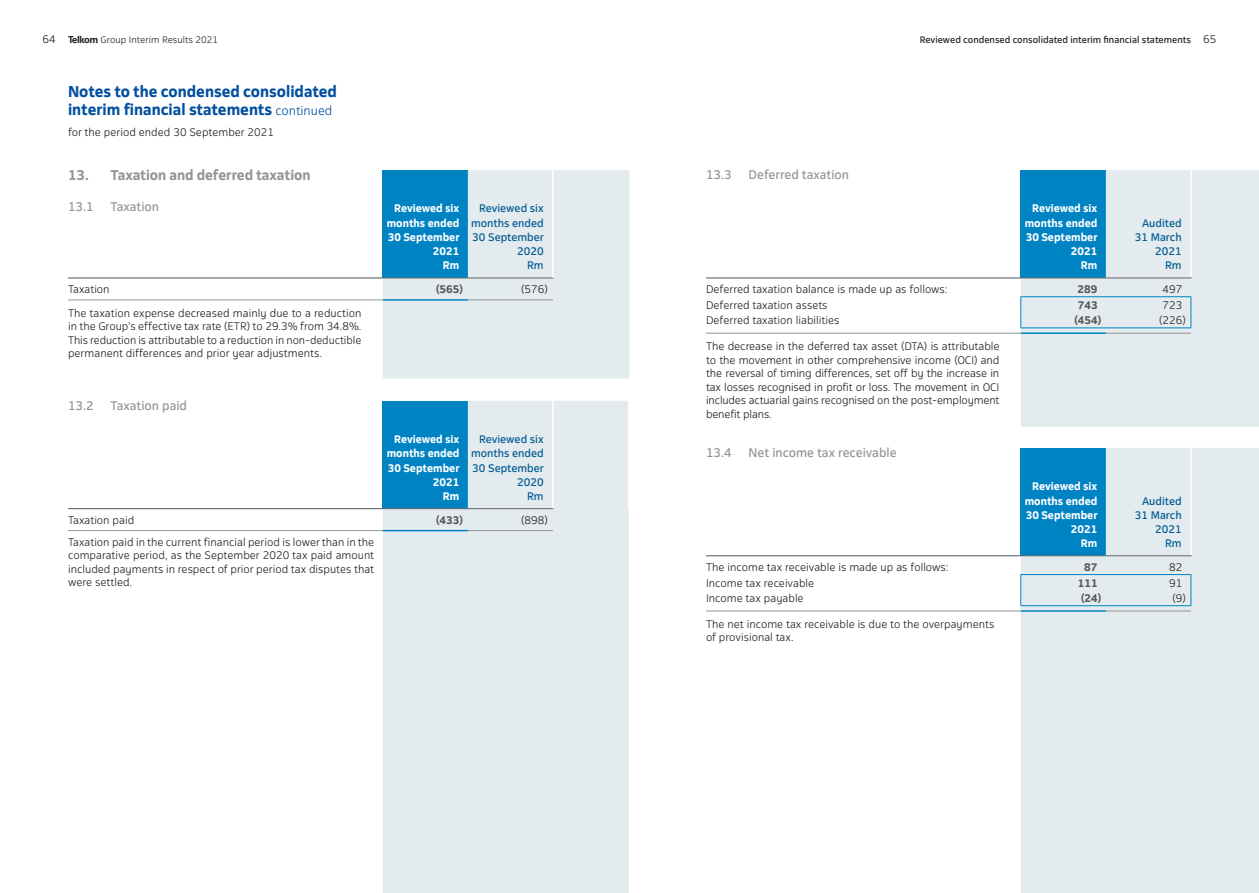
<style>
.page{position:relative;width:1259px;height:893px;background:#fff}
.page>*{position:absolute;margin:0;border:0;box-sizing:border-box;transform-origin:0 0}
.t1{font:700 15px/18px "Telkom 123";color:#014f9e}
.t2{font:700 13.5px "Telkom 123";color:#939598}
.t3{font:12px "Telkom 123";color:#939598}
.t4{font:300 10.5px/13.5px "Telkom 123";color:#231f20;text-align:justify}
.t5{font:700 10.5px/14.2px "Telkom 123";color:#fff;text-align:right}
.t6{font:10.5px/14.2px "Telkom 123";color:#005a93;text-align:right}
.t7{font:700 10.5px "Telkom 123";color:#57585a}
.t8{font:9px "Telkom 123";color:#231f20}
.t9{font:300 9px "Telkom 123";color:#231f20}
.s1{font-weight:300;font-size:10.5px}
.s2{font-weight:300;font-size:12px}
</style>
<div class="page">
<svg style="left:383px;top:170px;width:246px;height:209px;background:#b8d7e5"></svg>
<hr style="left:383px;top:278px;width:85px;height:1px;background:#636366">
<hr style="left:468px;top:278px;width:86px;height:1px;background:#636366">
<hr style="left:68px;top:278px;width:315px;height:1px;background:#475865">
<hr style="left:68px;top:300px;width:315px;height:1px;background:#939598">
<hr style="left:468px;top:300px;width:85px;height:1px;background:#939598">
<hr style="left:552px;top:170px;width:2px;height:108px;background:#fff">
<hr style="left:383px;top:299px;width:85px;height:2px;background:#0083c3">
<svg style="left:1020px;top:448px;width:239px;height:445px;background:#cfe1ea"></svg>
<hr style="left:1190px;top:448px;width:1px;height:107px;background:#fff">
<hr style="left:1020px;top:555px;width:86px;height:1px;background:#636366">
<hr style="left:1106px;top:555px;width:85px;height:1px;background:#636366">
<hr style="left:706px;top:555px;width:314px;height:1px;background:#475865">
<hr style="left:1020px;top:574px;width:86px;height:1px;background:#0083c3">
<hr style="left:1106px;top:574px;width:85px;height:1px;background:#0083c3">
<svg style="left:1020px;top:575px;width:1px;height:30px"></svg>
<svg style="left:1190px;top:575px;width:1px;height:30px"></svg>
<hr style="left:1020px;top:605px;width:86px;height:1px;background:#0083c3">
<hr style="left:1106px;top:605px;width:85px;height:1px;background:#0083c3">
<hr style="left:706px;top:611px;width:314px;height:1px;background:#939598">
<hr style="left:1106px;top:611px;width:85px;height:1px;background:#939598">
<hr style="left:1020px;top:610px;width:86px;height:2px;background:#0083c3">
<svg style="left:383px;top:401px;width:246px;height:492px;background:#d1e2ea"></svg>
<hr style="left:383px;top:508px;width:85px;height:1px;background:#636366">
<hr style="left:468px;top:508px;width:86px;height:1px;background:#636366">
<hr style="left:68px;top:508px;width:315px;height:1px;background:#475865">
<hr style="left:68px;top:530px;width:315px;height:1px;background:#939598">
<hr style="left:468px;top:530px;width:85px;height:1px;background:#939598">
<hr style="left:552px;top:401px;width:2px;height:107px;background:#fff">
<hr style="left:628px;top:401px;width:1px;height:108px;background:#fff">
<hr style="left:383px;top:530px;width:85px;height:1px;background:#0083c3">
<svg style="left:1020px;top:170px;width:239px;height:257px;background:#bfdae7"></svg>
<hr style="left:1190px;top:170px;width:1px;height:108px;background:#fff">
<hr style="left:1020px;top:278px;width:86px;height:1px;background:#636366">
<hr style="left:1106px;top:278px;width:85px;height:1px;background:#636366">
<hr style="left:1020px;top:296px;width:86px;height:1px;background:#0083c3">
<hr style="left:1106px;top:296px;width:85px;height:1px;background:#0083c3">
<svg style="left:1020px;top:297px;width:1px;height:30px"></svg>
<svg style="left:1190px;top:297px;width:1px;height:30px"></svg>
<hr style="left:1020px;top:327px;width:86px;height:1px;background:#0083c3">
<hr style="left:1106px;top:327px;width:85px;height:1px;background:#0083c3">
<hr style="left:706px;top:278px;width:314px;height:1px;background:#475865">
<hr style="left:1020px;top:332px;width:86px;height:2px;background:#0083c3">
<hr style="left:706px;top:333px;width:314px;height:1px;background:#939598">
<hr style="left:1106px;top:333px;width:85px;height:1px;background:#939598">
<p class="t4" style="left:43px;top:32px;width:15px">64</p>
<p class="t9" style="left:101px;top:33px;width:119px">Group Interim Results 2021</p>
<p class="t8" style="left:919px;top:33px;width:298px">Reviewed condensed consolidated interim financial statements <span class="s1">65</span></p>
<h1 class="t1" style="left:68px;top:82px;width:270px">Notes to the condensed consolidated interim financial statements <span class="s2">continued</span></h1>
<p class="t4" style="left:68px;top:125px;width:207px">for the period ended 30 September 2021</p>
<p class="t2" style="left:68px;top:166px;width:244px">13. Taxation and deferred taxation</p>
<p class="t3" style="left:68px;top:198px;width:27px">13.1</p>
<p class="t3" style="left:111px;top:198px;width:50px">Taxation</p>
<p class="t5" style="left:387px;top:201px;width:74px">Reviewed six months ended<br>30 September<br>2021<br>Rm</p>
<p class="t6" style="left:471px;top:201px;width:74px">Reviewed six months ended<br>30 September<br>2020<br>Rm</p>
<p class="t4" style="left:68px;top:282px;width:43px">Taxation</p>
<p class="t7" style="left:436px;top:282px;width:28px">(565)</p>
<p class="t4" style="left:521px;top:282px;width:28px">(576)</p>
<p class="t4" style="left:68px;top:306px;width:295px">The taxation expense decreased mainly due to a reduction in the Group’s effective tax rate (ETR) to 29.3% from 34.8%.<br>This reduction is attributable to a reduction in non-deductible permanent differences and prior year adjustments.</p>
<p class="t3" style="left:68px;top:397px;width:27px">13.2</p>
<p class="t3" style="left:111px;top:397px;width:78px">Taxation paid</p>
<p class="t5" style="left:387px;top:432px;width:74px">Reviewed six months ended<br>30 September<br>2021<br>Rm</p>
<p class="t6" style="left:471px;top:432px;width:74px">Reviewed six months ended<br>30 September<br>2020<br>Rm</p>
<p class="t4" style="left:68px;top:513px;width:68px">Taxation paid</p>
<p class="t7" style="left:436px;top:513px;width:28px">(433)</p>
<p class="t4" style="left:521px;top:513px;width:28px">(898)</p>
<p class="t4" style="left:68px;top:535px;width:308px">Taxation paid in the current financial period is lower than in the comparative period, as the September 2020 tax paid amount included payments in respect of prior period tax disputes that were settled.</p>
<p class="t3" style="left:706px;top:167px;width:27px">13.3</p>
<p class="t3" style="left:748px;top:167px;width:102px">Deferred taxation</p>
<p class="t5" style="left:1024px;top:201px;width:74px">Reviewed six months ended<br>30 September<br>2021<br>Rm</p>
<p class="t6" style="left:1134px;top:215px;width:48px">Audited<br>31 March<br>2021<br>Rm</p>
<p class="t4" style="left:706px;top:282px;width:243px">Deferred taxation balance is made up as follows:</p>
<p class="t7" style="left:1077px;top:282px;width:21px">289</p>
<p class="t4" style="left:1162px;top:282px;width:21px">497</p>
<p class="t4" style="left:706px;top:298px;width:123px">Deferred taxation assets</p>
<p class="t7" style="left:1078px;top:298px;width:21px">743</p>
<p class="t4" style="left:1162px;top:298px;width:21px">723</p>
<p class="t4" style="left:706px;top:313px;width:135px">Deferred taxation liabilities</p>
<p class="t7" style="left:1074px;top:313px;width:28px">(454)</p>
<p class="t4" style="left:1159px;top:313px;width:28px">(226)</p>
<p class="t4" style="left:706px;top:339px;width:295px">The decrease in the deferred tax asset (DTA) is attributable to the movement in other comprehensive income (OCI) and the reversal of timing differences, set off by the increase in tax losses recognised in profit or loss. The movement in OCI includes actuarial gains recognised on the post-employment benefit plans.</p>
<p class="t3" style="left:706px;top:444px;width:27px">13.4</p>
<p class="t3" style="left:748px;top:444px;width:149px">Net income tax receivable</p>
<p class="t5" style="left:1024px;top:479px;width:74px">Reviewed six months ended<br>30 September<br>2021<br>Rm</p>
<p class="t6" style="left:1134px;top:493px;width:48px">Audited<br>31 March<br>2021<br>Rm</p>
<p class="t4" style="left:706px;top:560px;width:244px">The income tax receivable is made up as follows:</p>
<p class="t7" style="left:1084px;top:560px;width:15px">87</p>
<p class="t4" style="left:1169px;top:560px;width:15px">82</p>
<p class="t4" style="left:706px;top:575px;width:110px">Income tax receivable</p>
<p class="t7" style="left:1078px;top:576px;width:21px">111</p>
<p class="t4" style="left:1169px;top:575px;width:15px">91</p>
<p class="t4" style="left:706px;top:591px;width:99px">Income tax payable</p>
<p class="t7" style="left:1081px;top:591px;width:22px">(24)</p>
<p class="t4" style="left:1172px;top:591px;width:15px">(9)</p>
<p class="t4" style="left:706px;top:617px;width:290px">The net income tax receivable is due to the overpayments of provisional tax.</p>
</div>
